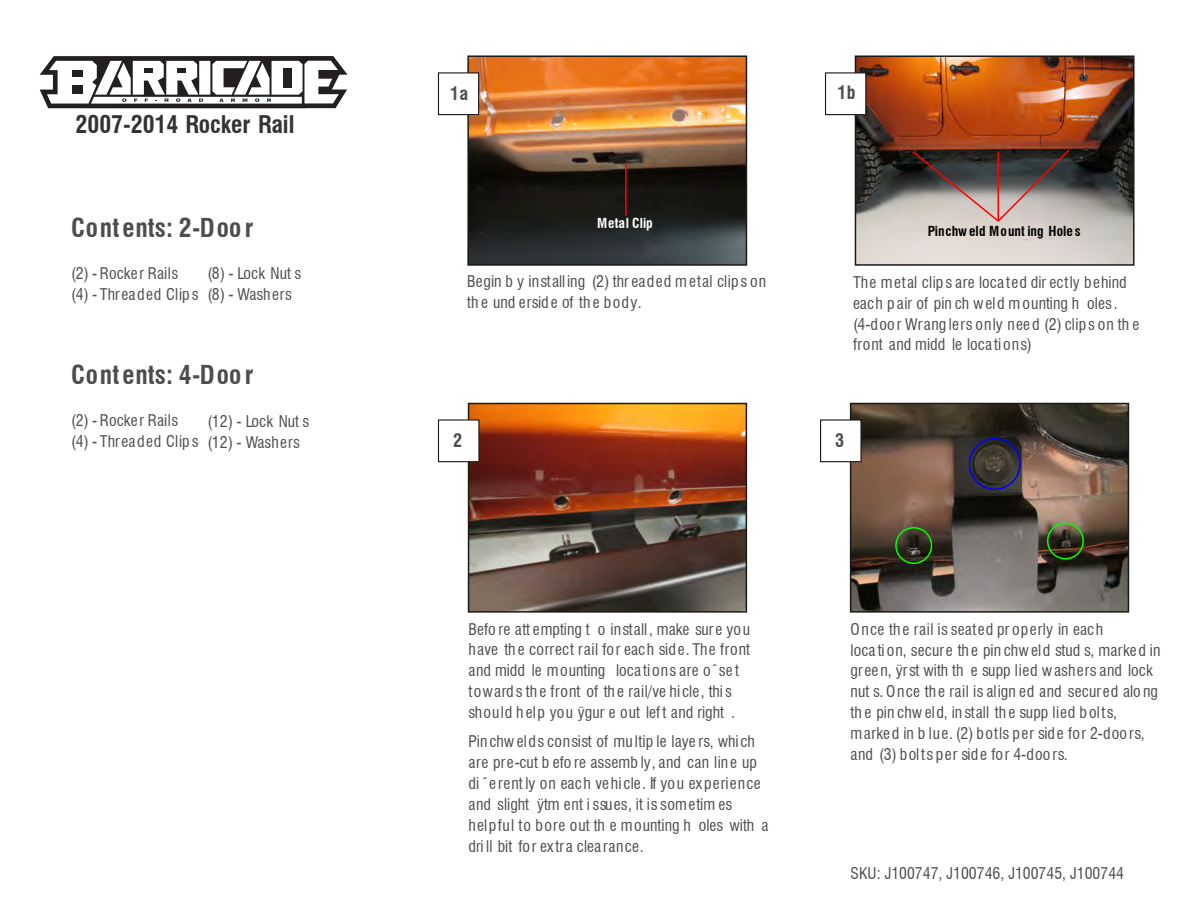
<style>
.page{position:relative;width:1188px;height:918px;background:#fff}
.page>*{position:absolute;margin:0;border:0;box-sizing:border-box;transform-origin:0 0}
.t1{font:700 25.5px "Swis 721 Cn BT";letter-spacing:.015em;color:#4d4d4d}
.t2{font:700 23.7px "Swis 721 Cn BT";color:#333}
.t3{font:700 18px "Swis 721 Cn BT";color:#4d4d4d}
.t4{font:15.75px/21px "Swis 721 Cn BT";color:#4d4d4d}
.t5{font:700 13.5px "Swis 721 Cn BT";color:#000}
.t6{font:700 13.5px "Swis 721 Cn BT";letter-spacing:.025em;color:#fff}
</style>
<div class="page">
<img style="left:470px;top:58px;width:274px;height:205px">
<img style="left:853px;top:406px;width:273px;height:204px">
<img style="left:471px;top:406px;width:273px;height:204px">
<img style="left:858px;top:58px;width:274px;height:205px">
<div style="left:467px;top:55px;width:280px;height:211px;border:2px solid #1a1a1a"></div>
<div style="left:468px;top:403px;width:279px;height:210px;border:2px solid #1a1a1a"></div>
<div style="left:855px;top:55px;width:280px;height:211px;border:2px solid #1a1a1a"></div>
<div style="left:438px;top:72px;width:41px;height:43px;background:#fff;border:1px solid #1a1a1a"></div>
<div style="left:438px;top:419px;width:42px;height:43px;background:#fff;border:1px solid #1a1a1a"></div>
<div style="left:825px;top:72px;width:41px;height:43px;background:#fff;border:1px solid #1a1a1a"></div>
<div style="left:850px;top:403px;width:279px;height:210px;border:2px solid #1a1a1a"></div>
<div style="left:820px;top:419px;width:42px;height:43px;background:#fff;border:1px solid #1a1a1a"></div>
<svg style="left:40px;top:56px;width:308px;height:52px"></svg>
<svg style="left:911px;top:148px;width:160px;height:75px;background:#7b6f6c"></svg>
<div style="left:895px;top:527px;width:37px;height:37px;border:2px solid #0f0;border-radius:50%"></div>
<div style="left:1047px;top:523px;width:37px;height:36px;border:2px solid #0f0;border-radius:50%"></div>
<div style="left:969px;top:438px;width:52px;height:52px;border:2px solid #00f;border-radius:50%"></div>
<hr style="left:625px;top:164px;width:2px;height:52px;background:#f00">
<h2 class="t2" style="left:76px;top:110px;width:220px">2007-2014 Rocker Rail</h2>
<h1 class="t1" style="left:71px;top:213px;width:184px">Cont ents: 2-Doo r</h1>
<p class="t4" style="left:71px;top:263px;width:129px">(2) - Rocke r Rails (4) - Threaded Clip s</p>
<p class="t4" style="left:207px;top:263px;width:95px">(8) - Lock Nut s (8) - Washers</p>
<h1 class="t1" style="left:71px;top:360px;width:184px">Cont ents: 4-Doo r</h1>
<p class="t4" style="left:71px;top:410px;width:129px">(2) - Rocke r Rails (4) - Threaded Clip s</p>
<p class="t4" style="left:207px;top:410px;width:104px">(12) - Lock Nut s (12) - Washers</p>
<p class="t3" style="left:450px;top:82px;width:19px">1a</p>
<p class="t3" style="left:838px;top:82px;width:20px">1b</p>
<p class="t6" style="left:597px;top:215px;width:57px">Metal Clip</p>
<p class="t5" style="left:928px;top:222px;width:155px">Pinchweld Mount ing Hole s</p>
<p class="t4" style="left:467px;top:271px;width:301px">Begin b y installing (2) thr eaded metal clip s on th e und erside of the body.</p>
<p class="t4" style="left:853px;top:271px;width:288px">The metal clips are located dir ectly behind each p air of pin ch weld mounting h oles . (4-door Wrang lers only need (2) clips on th e front and midd le loca ti ons)</p>
<p class="t3" style="left:453px;top:430px;width:10px">2</p>
<p class="t3" style="left:835px;top:430px;width:10px">3</p>
<p class="t4" style="left:469px;top:618px;width:283px">Befo re att empting t o install, make sur e you have the correct rail for each side. The front and midd le mounting loca ti ons are o˜se t towards the front of the rail/ve hicle, this should h elp you ÿgur e out lef t and right .</p>
<p class="t4" style="left:469px;top:731px;width:301px">Pin chwelds consist of mu ltip le laye rs, which are pre-cut b efo re assemb ly, and can lin e up di˜erent ly on each vehicle. If you experience and slight ÿtm ent i ssues, it is sometim es helpful to bore out th e mounting h oles with a dri ll bit for ex tr a clea rance.</p>
<p class="t4" style="left:851px;top:618px;width:311px">Once the rail is seated pr operly in each<br>loca ti on, secur e th e pin chweld stud s, marked in gr ee n, ÿr st with th e supp lied washers and lock nut s. Once th e rail is align ed and secur ed alo ng th e pin chweld, in stall th e supp lied b olts, marked in b lue. (2) botls per side for 2-doors, and (3) bolts per side for 4-doors.</p>
<p class="t4" style="left:851px;top:863px;width:275px">SKU: J100747, J100746, J100745, J100744</p>
</div>
